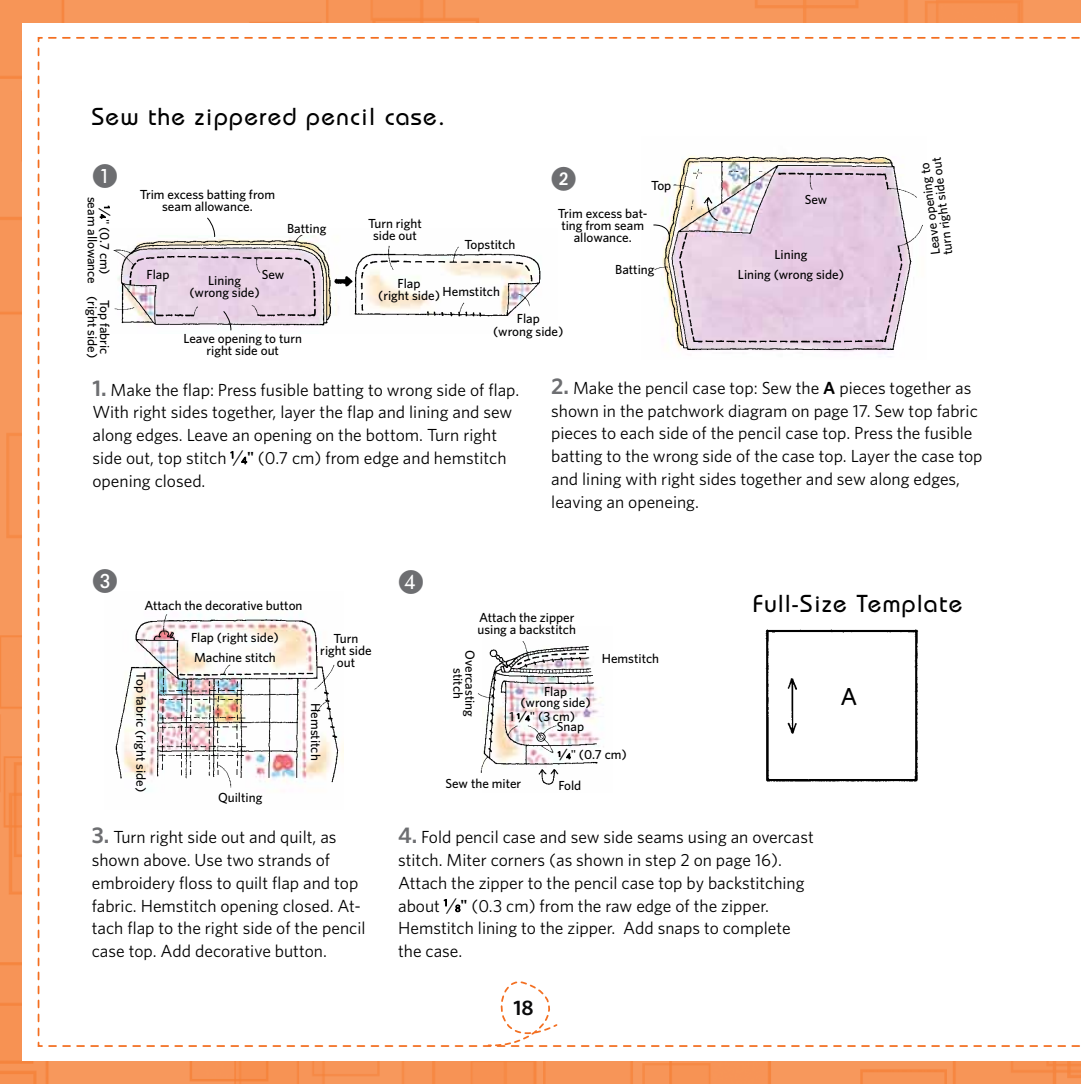
<style>
.page{position:relative;width:1081px;height:1084px;background:#fff}
.page>*{position:absolute;margin:0;border:0;box-sizing:border-box;transform-origin:0 0}
.t1{font:500 24.5px "Bauhaus";letter-spacing:.06em;color:#000}
.t2{font:500 24.5px "Whitney";color:#000}
.t3{font:600 21px "Whitney";color:#0a0a0b}
.t4{font:17.5px/22.8px "Whitney";color:#000}
.t5{font:500 13.12px/12.2px "Whitney";color:#000;text-align:center}
.s1{font-size:7.17px}
.s2{font-weight:600;font-size:22.75px;color:#6d6e71}
.s3{font-size:9.62px}
.s4{font-weight:600;font-size:14.88px}
.s5{font-weight:600}
</style>
<div class="page">
<img style="left:0;top:0;width:1080px;height:1084px">
<div style="left:22px;top:23px;width:1058px;height:1038px;background:#fff"></div>
<svg style="left:49px;top:981px;width:1031px;height:66px"></svg>
<img style="left:113px;top:234px;width:428px;height:97px">
<img style="left:654px;top:156px;width:269px;height:197px">
<svg style="left:100px;top:214px;width:5px;height:4px"></svg>
<img style="left:478px;top:641px;width:126px;height:144px">
<svg style="left:525px;top:716px;width:4px;height:5px"></svg>
<svg style="left:566px;top:754px;width:4px;height:5px"></svg>
<img style="left:115px;top:614px;width:229px;height:177px">
<img style="left:765px;top:629px;width:154px;height:153px">
<svg style="left:231px;top:451px;width:2px;height:7px"></svg>
<svg style="left:241px;top:457px;width:6px;height:7px"></svg>
<svg style="left:455px;top:904px;width:5px;height:8px"></svg>
<svg style="left:206px;top:217px;width:9px;height:21px"></svg>
<svg style="left:222px;top:310px;width:9px;height:21px"></svg>
<svg style="left:653px;top:224px;width:16px;height:12px"></svg>
<h1 class="t1" style="left:92px;top:102px;width:354px">Sew the zippered pencil case.</h1>
<p class="t5" style="left:111px;top:197px;width:89px;text-align:left;text-indent:18px;rotate:90deg"><span class="s1">4</span>" (0.7 cm) seam allowance</p>
<p class="t5" style="left:111px;top:296px;width:63px;text-align:left;rotate:90deg">Top fabric (right side)</p>
<p class="t5" style="left:111px;top:206px;width:12px;rotate:90deg">⁄<sup>1</sup></p>
<p class="t5" style="left:140px;top:188px;width:137px">Trim excess batting from seam allowance.</p>
<p class="t5" style="left:287px;top:222px;width:41px">Batting</p>
<p class="t5" style="left:146px;top:268px;width:24px">Flap</p>
<p class="t5" style="left:262px;top:268px;width:24px">Sew</p>
<p class="t5" style="left:189px;top:273px;width:72px">Lining (wrong side)</p>
<p class="t5" style="left:183px;top:331px;width:120px">Leave opening to turn right side out</p>
<p class="t5" style="left:368px;top:217px;width:55px">Turn right side out</p>
<p class="t5" style="left:464px;top:238px;width:53px">Topstitch</p>
<p class="t5" style="left:378px;top:277px;width:63px">Flap<br>(right side)</p>
<p class="t5" style="left:442px;top:285px;width:59px">Hemstitch</p>
<p class="t5" style="left:651px;top:179px;width:22px">Top</p>
<p class="t5" style="left:558px;top:207px;width:91px">Trim excess bat&shy;ting from seam allowance.</p>
<p class="t5" style="left:615px;top:263px;width:41px">Batting</p>
<p class="t5" style="left:493px;top:312px;width:72px">Flap<br>(wrong side)</p>
<p class="t5" style="left:804px;top:193px;width:24px">Sew</p>
<p class="t5" style="left:737px;top:244px;width:108px;line-height:20.1px">Lining<br>Lining (wrong side)</p>
<p class="t5" style="left:929px;top:257px;width:100px;text-align:left;rotate:-97deg">Leave opening to turn right side out</p>
<p class="t4" style="left:92px;top:378px;width:428px"><span class="s2">1.</span> Make the flap: Press fusible batting to wrong side of flap.<br>With right sides together, layer the flap and lining and sew along edges. Leave an opening on the bottom. Turn right side out, top stitch <sup>1</sup>⁄<span class="s3">4</span><span class="s4">"</span> (0.7 cm) from edge and hemstitch opening closed.</p>
<p class="t4" style="left:551px;top:376px;width:433px"><span class="s2">2.</span> Make the pencil case top: Sew the <span class="s5">A</span> pieces together as shown in the patchwork diagram on page 17. Sew top fabric pieces to each side of the pencil case top. Press the fusible batting to the wrong side of the case top. Layer the case top and lining with right sides together and sew along edges, leaving an openeing.</p>
<p class="t5" style="left:144px;top:599px;width:160px">Attach the decorative button</p>
<p class="t5" style="left:147px;top:672px;width:121px;rotate:90deg">Top fabric (right side)</p>
<p class="t5" style="left:191px;top:627px;width:89px;line-height:20.1px;text-align:left">Flap (right side)<br>Machine stitch</p>
<p class="t5" style="left:218px;top:790px;width:46px">Quilting</p>
<p class="t5" style="left:320px;top:631px;width:53px">Turn right side out</p>
<p class="t5" style="left:322px;top:703px;width:59px;rotate:90deg">Hemstitch</p>
<p class="t5" style="left:477px;top:610px;width:100px;text-align:left">Attach the zipper using a backstitch</p>
<p class="t5" style="left:476px;top:650px;width:68px;rotate:90deg">Overcasting stitch</p>
<p class="t5" style="left:601px;top:651px;width:59px">Hemstitch</p>
<p class="t5" style="left:520px;top:686px;width:72px;line-height:10.5px">Flap<br>(wrong side)</p>
<p class="t5" style="left:509px;top:710px;width:67px">1 <sup>1</sup>⁄<span class="s1">4</span>" (3 cm)</p>
<p class="t5" style="left:558px;top:747px;width:70px"><sup>1</sup>⁄<span class="s1">4</span>" (0.7 cm)</p>
<p class="t5" style="left:445px;top:776px;width:77px">Sew the miter</p>
<p class="t5" style="left:558px;top:779px;width:24px">Fold</p>
<p class="t5" style="left:557px;top:720px;width:29px">Snap</p>
<h1 class="t1" style="left:753px;top:589px;width:210px">Full-Size Template</h1>
<h1 class="t2" style="left:840px;top:682px;width:18px">A</h1>
<p class="t4" style="left:92px;top:825px;width:275px"><span class="s2">3.</span> Turn right side out and quilt, as shown above. Use two strands of embroidery floss to quilt flap and top fabric. Hemstitch opening closed. At&shy;tach flap to the right side of the pencil case top. Add decorative button.</p>
<p class="t4" style="left:398px;top:825px;width:417px"><span class="s2">4.</span> Fold pencil case and sew side seams using an overcast stitch. Miter corners (as shown in step 2 on page 16).<br>Attach the zipper to the pencil case top by backstitching about <sup>1</sup>⁄<span class="s3">8</span><span class="s4">"</span> (0.3 cm) from the raw edge of the zipper.<br>Hemstitch lining to the zipper. Add snaps to complete the case.</p>
<p class="t3" style="left:513px;top:994px;width:22px">18</p>
</div>
